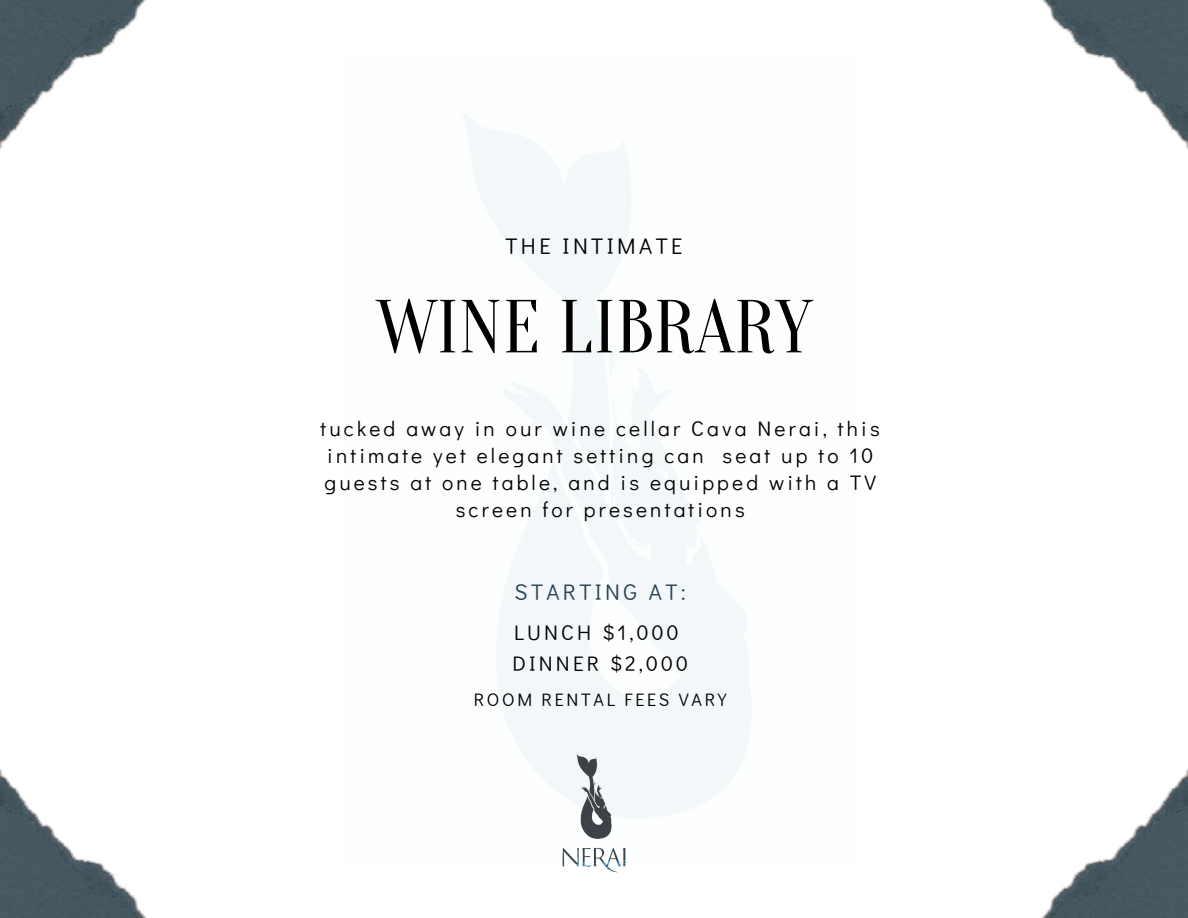
<style>
.page{position:relative;width:1188px;height:918px;background:#fff}
.page>*{position:absolute;margin:0;border:0;box-sizing:border-box;transform-origin:0 0}
.t1{font:75px "Oranienbaum";color:#000}
.t2{font:22.5px "Didact Gothic";letter-spacing:.15em;color:#000}
.t3{font:22.5px "Didact Gothic";letter-spacing:.15em;color:#2b4251}
.t4{font:21px/27px "Didact Gothic";letter-spacing:.15em;color:#000;text-align:center}
.t5{font:18px "Didact Gothic";letter-spacing:.15em;color:#000}
</style>
<div class="page">
<img style="left:549px;top:749px;width:89px;height:124px">
<img style="left:0;top:769px;width:146px;height:149px">
<img style="left:0;top:0;width:146px;height:149px">
<img style="left:1042px;top:0;width:146px;height:149px">
<img style="left:1042px;top:769px;width:146px;height:149px">
<p class="t2" style="left:506px;top:230px;width:178px">THE INTIMATE</p>
<h1 class="t1" style="left:376px;top:285px;width:437px">WINE LIBRARY</h1>
<p class="t4" style="left:321px;top:415px;width:561px">tucked away in our wine cellar Cava Nerai, this intimate yet elegant setting can seat up to 10 guests at one table, and is equipped with a TV screen for presentations</p>
<p class="t3" style="left:515px;top:576px;width:173px">STARTING AT:</p>
<p class="t4" style="left:513px;top:616px;width:177px;line-height:31.5px;text-align:left">LUNCH $1,000<br>DINNER $2,000</p>
<p class="t5" style="left:474px;top:687px;width:254px">ROOM RENTAL FEES VARY</p>
</div>
